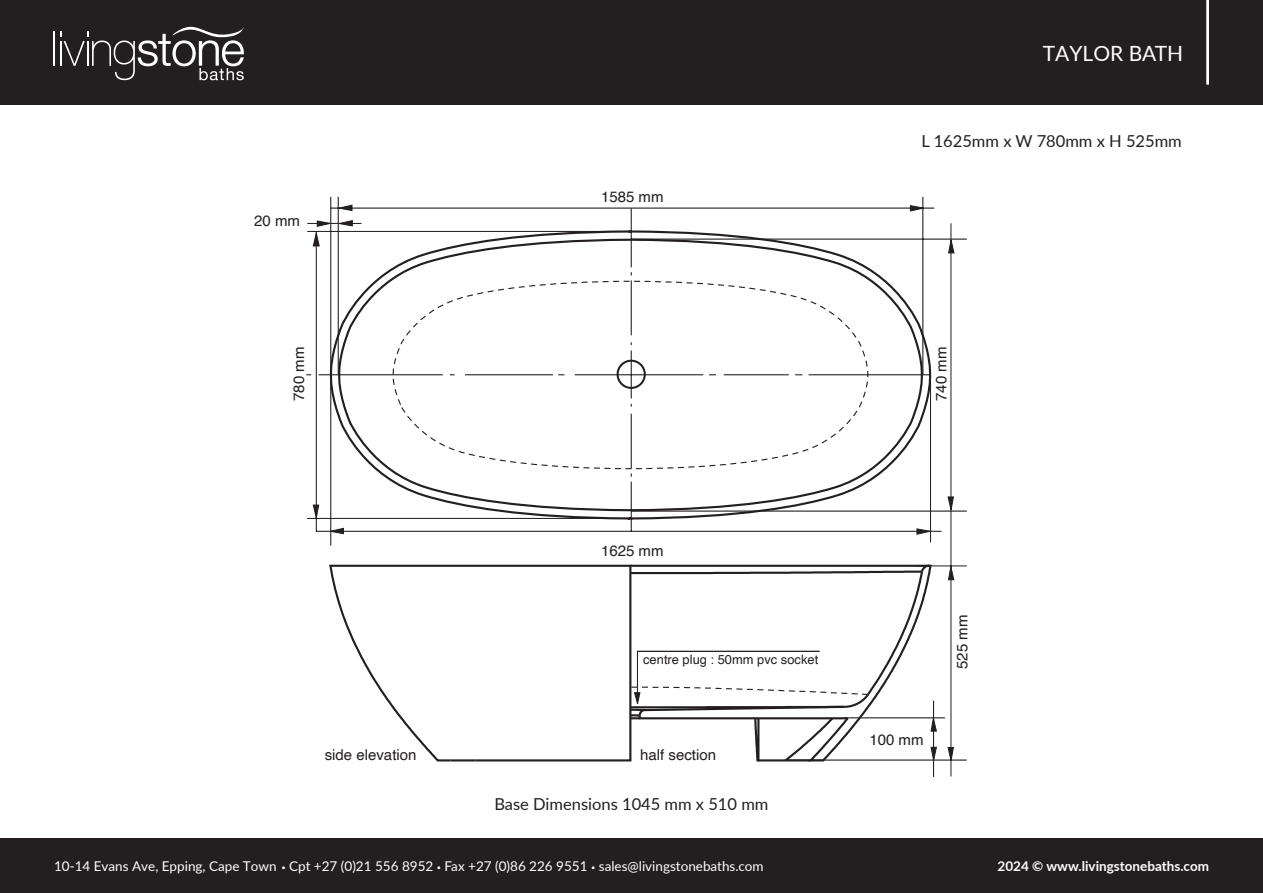
<style>
.page{position:relative;width:1263px;height:893px;background:#fff}
.page>*{position:absolute;margin:0;border:0;box-sizing:border-box;transform-origin:0 0}
.t1{font:21px "Lato";color:#fff}
.t2{font:16.5px "Lato";color:#231f20}
.t3{font:15px "Helvetica";color:#231f20}
.t4{font:13.5px "Lato";color:#fff}
.t5{font:700 13.5px "Lato";color:#fff}
.t6{font:12.9px "Helvetica";color:#231f20}
.s1{font-size:7.5px}
</style>
<div class="page">
<div style="left:0;top:0;width:1263px;height:104px;background:#231f20"></div>
<hr style="left:1206px;top:0;width:3px;height:85px;background:#fff">
<div style="left:0;top:839px;width:1263px;height:54px;background:#231f20"></div>
<hr style="left:54px;top:32px;width:1px;height:34px;background:#fff">
<svg style="left:60px;top:27px;width:184px;height:53px"></svg>
<hr style="left:950px;top:223px;width:1px;height:553px;background:#231f20">
<hr style="left:917px;top:565px;width:50px;height:1px;background:#231f20">
<hr style="left:307px;top:223px;width:54px;height:1px;background:#231f20">
<svg style="left:947px;top:746px;width:7px;height:16px"></svg>
<svg style="left:947px;top:565px;width:8px;height:16px"></svg>
<svg style="left:916px;top:528px;width:14px;height:7px"></svg>
<svg style="left:329px;top:527px;width:15px;height:8px"></svg>
<svg style="left:312px;top:504px;width:8px;height:14px"></svg>
<svg style="left:947px;top:496px;width:7px;height:14px"></svg>
<svg style="left:948px;top:240px;width:7px;height:14px"></svg>
<svg style="left:909px;top:204px;width:16px;height:8px"></svg>
<svg style="left:339px;top:204px;width:14px;height:7px"></svg>
<svg style="left:312px;top:220px;width:18px;height:27px"></svg>
<svg style="left:339px;top:220px;width:14px;height:7px"></svg>
<hr style="left:631px;top:209px;width:1px;height:58px;background:#231f20">
<hr style="left:785px;top:759px;width:182px;height:1px;background:#231f20">
<hr style="left:845px;top:717px;width:100px;height:1px;background:#231f20">
<hr style="left:316px;top:531px;width:625px;height:1px;background:#231f20">
<hr style="left:316px;top:231px;width:1px;height:301px;background:#231f20">
<hr style="left:330px;top:197px;width:1px;height:349px;background:#231f20">
<hr style="left:307px;top:518px;width:324px;height:1px;background:#231f20">
<hr style="left:331px;top:208px;width:603px;height:1px;background:#231f20">
<hr style="left:631px;top:239px;width:336px;height:1px;background:#231f20">
<hr style="left:631px;top:510px;width:336px;height:1px;background:#231f20">
<hr style="left:307px;top:231px;width:324px;height:1px;background:#231f20">
<hr style="left:338px;top:197px;width:1px;height:177px;background:#231f20">
<hr style="left:922px;top:197px;width:1px;height:177px;background:#231f20">
<hr style="left:930px;top:374px;width:1px;height:168px;background:#231f20">
<hr style="left:319px;top:374px;width:124px;height:1px;background:#231f20">
<hr style="left:631px;top:482px;width:1px;height:49px;background:#231f20">
<svg style="left:330px;top:231px;width:602px;height:290px"></svg>
<hr style="left:933px;top:701px;width:1px;height:76px;background:#231f20">
<svg style="left:329px;top:564px;width:299px;height:198px"></svg>
<svg style="left:628px;top:564px;width:310px;height:198px"></svg>
<svg style="left:337px;top:238px;width:587px;height:274px"></svg>
<svg style="left:392px;top:280px;width:477px;height:190px"></svg>
<h1 class="t1" style="left:1043px;top:38px;width:142px">TAYLOR BATH</h1>
<p class="t3" style="left:254px;top:209px;width:47px">20 mm</p>
<p class="t3" style="left:601px;top:185px;width:64px">1585 mm</p>
<p class="t2" style="left:921px;top:129px;width:262px">L 1625mm x W 780mm x H 525mm</p>
<p class="t3" style="left:287px;top:401px;width:56px;rotate:-90deg">780 mm</p>
<p class="t3" style="left:929px;top:401px;width:56px;rotate:-90deg">740 mm</p>
<p class="t3" style="left:601px;top:539px;width:64px">1625 mm</p>
<p class="t6" style="left:643px;top:650px;width:177px">centre plug : 50mm pvc socket</p>
<p class="t3" style="left:325px;top:743px;width:93px">side elevation</p>
<p class="t3" style="left:640px;top:743px;width:77px">half section</p>
<p class="t2" style="left:494px;top:792px;width:276px">Base Dimensions 1045 mm x 510 mm</p>
<p class="t4" style="left:54px;top:857px;width:711px">10-14 Evans Ave, Epping, Cape Town <span class="s1">•</span> Cpt +27 (0)21 556 8952 <span class="s1">•</span> Fax +27 (0)86 226 9551 <span class="s1">•</span> sales@livingstonebaths.com</p>
<p class="t3" style="left:869px;top:728px;width:56px">100 mm</p>
<p class="t3" style="left:950px;top:669px;width:56px;rotate:-90deg">525 mm</p>
<p class="t5" style="left:997px;top:856px;width:213px">2024 © www.livingstonebaths.com</p>
</div>
